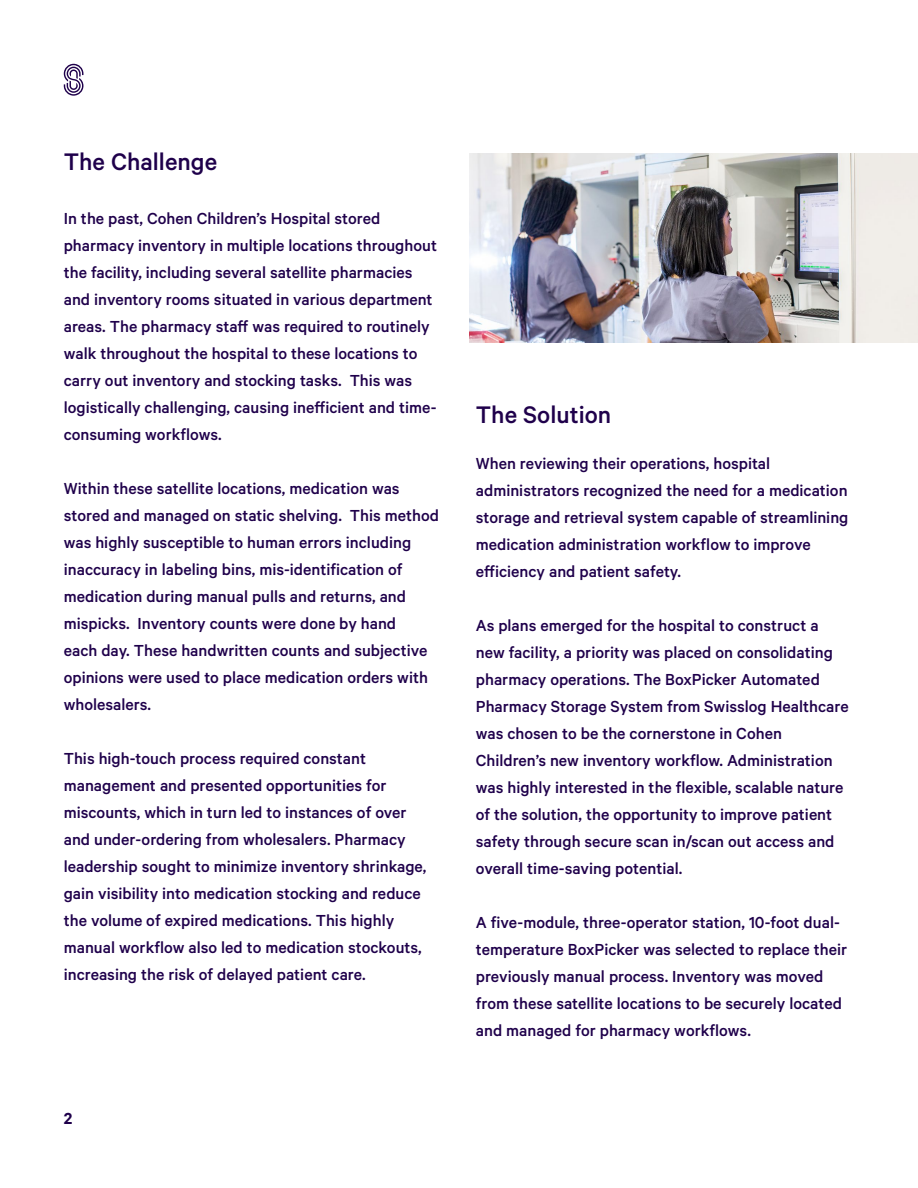
<style>
.page{position:relative;width:918px;height:1188px;background:#fff}
.page>*{position:absolute;margin:0;border:0;box-sizing:border-box;transform-origin:0 0}
.t1{font:500 27px "Calibre";color:#1f004b}
.t2{font:500 18px/27px "Calibre";color:#1f004b}
.t3{font:600 18px "Calibre";color:#1f004b}
</style>
<div class="page">
<svg style="left:64px;top:64px;width:19px;height:32px"></svg>
<img style="left:470px;top:154px;width:448px;height:189px">
<p class="t1" style="left:64px;top:146px;width:155px">The Challenge</p>
<p class="t2" style="left:64px;top:205px;width:375px">In the past, Cohen Children’s Hospital stored pharmacy inventory in multiple locations throughout the facility, including several satellite pharmacies and inventory rooms situated in various department areas. The pharmacy staff was required to routinely walk throughout the hospital to these locations to carry out inventory and stocking tasks. This was logistically challenging, causing inefficient and time&shy;consuming workflows.</p>
<p class="t2" style="left:64px;top:475px;width:377px">Within these satellite locations, medication was stored and managed on static shelving. This method was highly susceptible to human errors including inaccuracy in labeling bins, mis-identification of medication during manual pulls and returns, and mispicks. Inventory counts were done by hand<br>each day. These handwritten counts and subjective opinions were used to place medication orders with wholesalers.</p>
<p class="t2" style="left:64px;top:745px;width:364px">This high-touch process required constant management and presented opportunities for miscounts, which in turn led to instances of over and under-ordering from wholesalers. Pharmacy leadership sought to minimize inventory shrinkage, gain visibility into medication stocking and reduce the volume of expired medications. This highly manual workflow also led to medication stockouts, increasing the risk of delayed patient care.</p>
<p class="t3" style="left:64px;top:1108px;width:10px">2</p>
<p class="t1" style="left:476px;top:398px;width:137px">The Solution</p>
<p class="t2" style="left:476px;top:450px;width:374px">When reviewing their operations, hospital administrators recognized the need for a medication storage and retrieval system capable of streamlining medication administration workflow to improve efficiency and patient safety.</p>
<p class="t2" style="left:476px;top:612px;width:374px">As plans emerged for the hospital to construct a new facility, a priority was placed on consolidating pharmacy operations. The BoxPicker Automated Pharmacy Storage System from Swisslog Healthcare was chosen to be the cornerstone in Cohen Children’s new inventory workflow. Administration was highly interested in the flexible, scalable nature of the solution, the opportunity to improve patient safety through secure scan in/scan out access and overall time-saving potential.</p>
<p class="t2" style="left:476px;top:909px;width:373px">A five-module, three-operator station, 10-foot dual&shy;temperature BoxPicker was selected to replace their previously manual process. Inventory was moved from these satellite locations to be securely located and managed for pharmacy workflows.</p>
</div>
